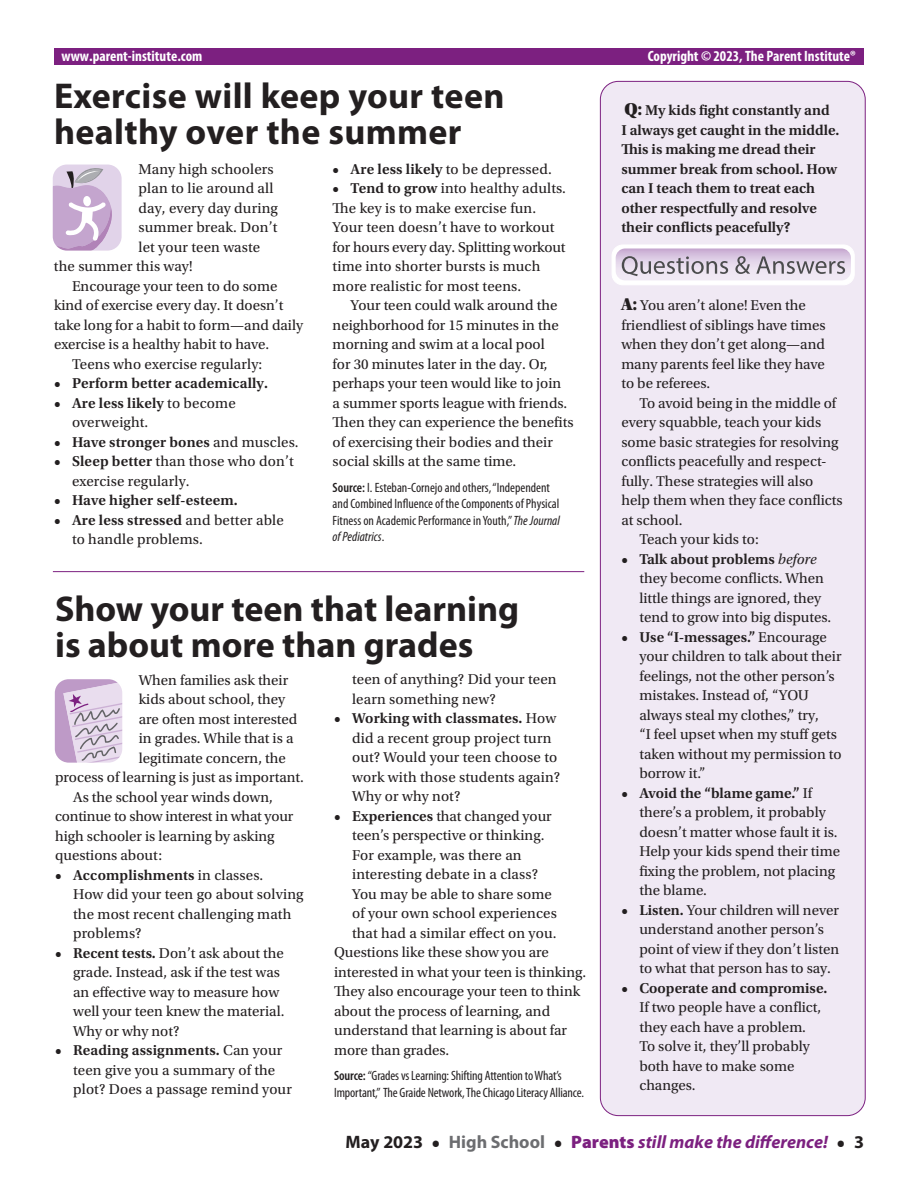
<style>
.page{position:relative;width:918px;height:1188px;background:#fff}
.page>*{position:absolute;margin:0;border:0;box-sizing:border-box;transform-origin:0 0}
.t1{font:700 36px/36px "Myriad Pro";color:#231f20}
.t2{font:italic 700 18px "Myriad Pro";color:#7c2080}
.t3{font:700 18px "Myriad Pro";color:#231f20}
.t4{font:15px/19.5px "Utopia Std";color:#231f20}
.t5{font:600 15px/19.5px "Utopia Std";color:#231f20}
.t6{font:700 condensed 15px "Myriad Pro";color:#fff}
.t7{font:condensed 13.5px/16.5px "Myriad Pro";letter-spacing:-.005em;color:#231f20}
.s1{font-family:"Utopia Std Black Headline";font-weight:400;font-size:18px}
.s2{font-weight:400}
.s3{font-weight:600}
.s4{font-style:italic}
.s5{font-family:"Utopia Std Black Headline";font-size:18px}
.s6{font-family:"Utopia Std";font-style:normal;color:#231f20}
.s7{font-style:normal;color:#6c6d70}
.s8{font-weight:900;font-style:normal}
.s9{font-style:normal;color:#231f20}
</style>
<div class="page">
<div style="left:600px;top:81px;width:265px;height:1035px;background:#f0e9f4;border-radius:18px"></div>
<div style="left:54px;top:49px;width:810px;height:16px;background:#7c2080"></div>
<hr style="left:53px;top:571px;width:531px;height:1px;background:#7c2080">
<div style="left:612px;top:245px;width:242px;height:40px;background:#fff;border-radius:11px"></div>
<div style="left:612px;top:245px;width:243px;height:40px;border:1px solid #fff;border-radius:11px"></div>
<svg style="left:616px;top:248px;width:235px;height:32px;background:#ccbfd1"></svg>
<svg style="left:54px;top:679px;width:69px;height:84px;background:#d2bfd8"></svg>
<svg style="left:52px;top:164px;width:70px;height:87px;background:#d2bed9"></svg>
<p class="t6" style="left:62px;top:46px;width:142px">www.parent-institute.com</p>
<p class="t6" style="left:648px;top:46px;width:210px">Copyright © 2023, The Parent Institute®</p>
<p class="t5" style="left:621px;top:101px;width:220px"><span class="s1">Q:</span> My kids fight constantly and<br>I always get caught in the middle.<br>This is making me dread their summer break from school. How can I teach them to treat each other respectfully and resolve their conflicts peacefully?</p>
<h1 class="t1" style="left:54px;top:77px;width:452px">Exercise will keep your teen healthy over the summer</h1>
<p class="t5" style="left:333px;top:160px;width:221px">• Are less likely <span class="s2">to be depressed.</span></p>
<p class="t4" style="left:333px;top:179px;width:235px"><span class="s3">• Tend to grow</span> into healthy adults.<br>The key is to make exercise fun.<br>Your teen doesn’t have to workout for hours every day. Splitting workout time into shorter bursts is much more realistic for most teens.</p>
<p class="t4" style="left:333px;top:296px;width:242px;text-indent:18px">Your teen could walk around the neighborhood for 15 minutes in the morning and swim at a local pool<br>for 30 minutes later in the day. Or, perhaps your teen would like to join<br>a summer sports league with friends.<br>Then they can experience the benefits of exercising their bodies and their social skills at the same time.</p>
<p class="t7" style="left:333px;top:479px;width:229px"><span class="s3">Source:</span> I. Esteban-Cornejo and others, “Independent and Combined Influence of the Components of Physical Fitness on Academic Performance in Youth,” <span class="s4">The Journal of Pediatrics</span>.</p>
<p class="t4" style="left:139px;top:159px;width:137px">Many high schoolers</p>
<p class="t4" style="left:139px;top:179px;width:136px">plan to lie around all</p>
<p class="t4" style="left:139px;top:198px;width:141px">day, every day during</p>
<p class="t4" style="left:139px;top:218px;width:140px">summer break. Don’t</p>
<p class="t4" style="left:139px;top:237px;width:123px">let your teen waste</p>
<p class="t4" style="left:54px;top:257px;width:140px">the summer this way!</p>
<p class="t4" style="left:72px;top:276px;width:207px">Encourage your teen to do some</p>
<p class="t4" style="left:54px;top:296px;width:231px">kind of exercise every day. It doesn’t</p>
<p class="t4" style="left:54px;top:315px;width:251px">take long for a habit to form—and daily</p>
<p class="t4" style="left:54px;top:335px;width:217px">exercise is a healthy habit to have.</p>
<p class="t4" style="left:72px;top:354px;width:192px">Teens who exercise regularly:</p>
<p class="t5" style="left:54px;top:374px;width:216px">• Perform better academically.</p>
<p class="t4" style="left:72px;top:393px;width:165px;text-indent:-18px"><span class="s3">• Are less likely</span> to become overweight.</p>
<p class="t5" style="left:54px;top:432px;width:246px">• Have stronger bones <span class="s2">and muscles.</span></p>
<p class="t4" style="left:72px;top:452px;width:223px;text-indent:-18px"><span class="s3">• Sleep better</span> than those who don’t exercise regularly.</p>
<p class="t5" style="left:54px;top:491px;width:185px">• Have higher self-esteem.</p>
<p class="t4" style="left:72px;top:510px;width:213px;text-indent:-18px"><span class="s3">• Are less stressed</span> and better able to handle problems.</p>
<p class="t4" style="left:621px;top:296px;width:206px"><span class="s5">A:</span> You aren’t alone! Even the friendliest of siblings have times when they don’t get along—and many parents feel like they have to be referees.</p>
<p class="t4" style="left:639px;top:394px;width:198px">To avoid being in the middle of</p>
<p class="t4" style="left:621px;top:413px;width:201px">every squabble, teach your kids</p>
<p class="t4" style="left:621px;top:433px;width:219px">some basic strategies for resolving</p>
<p class="t4" style="left:621px;top:452px;width:207px">conflicts peacefully and respect-</p>
<p class="t4" style="left:621px;top:472px;width:193px">fully. These strategies will also</p>
<p class="t4" style="left:621px;top:491px;width:223px">help them when they face conflicts</p>
<p class="t4" style="left:621px;top:511px;width:63px">at school.</p>
<p class="t4" style="left:639px;top:530px;width:121px">Teach your kids to:</p>
<p class="t4" style="left:639px;top:550px;width:193px;text-indent:-18px"><span class="s3">• Talk about problems</span> <span class="s4">before </span>they become conflicts. When little things are ignored, they tend to grow into big disputes.</p>
<p class="t4" style="left:639px;top:628px;width:204px;text-indent:-18px"><span class="s3">• Use “I-messages.”</span> Encourage your children to talk about their feelings, not the other person’s mistakes. Instead of, “YOU always steal my clothes,” try,<br>“I feel upset when my stuff gets taken without my permission to borrow it.”</p>
<p class="t4" style="left:639px;top:784px;width:202px;text-indent:-18px"><span class="s3">• Avoid the “blame game.”</span> If there’s a problem, it probably doesn’t matter whose fault it is.<br>Help your kids spend their time fixing the problem, not placing the blame.</p>
<p class="t4" style="left:639px;top:901px;width:201px;text-indent:-18px"><span class="s3">• Listen.</span> Your children will never understand another person’s point of view if they don’t listen to what that person has to say.</p>
<p class="t5" style="left:621px;top:979px;width:207px">• Cooperate and compromise.</p>
<p class="t4" style="left:639px;top:998px;width:183px">If two people have a conflict, they each have a problem.<br>To solve it, they’ll probably both have to make some changes.</p>
<h1 class="t1" style="left:55px;top:589px;width:466px">Show your teen that learning is about more than grades</h1>
<p class="t4" style="left:352px;top:670px;width:206px">teen of anything? Did your teen learn something new?</p>
<p class="t4" style="left:352px;top:709px;width:210px;text-indent:-18px"><span class="s3">• Working with classmates.</span> How did a recent group project turn out? Would your teen choose to work with those students again?<br>Why or why not?</p>
<p class="t4" style="left:334px;top:806px;width:219px"><span class="s3">• Experiences</span> that changed your</p>
<p class="t4" style="left:352px;top:826px;width:194px">teen’s perspective or thinking.</p>
<p class="t4" style="left:352px;top:845px;width:171px">For example, was there an</p>
<p class="t4" style="left:352px;top:865px;width:188px">interesting debate in a class?</p>
<p class="t4" style="left:352px;top:884px;width:201px">You may be able to share some</p>
<p class="t4" style="left:352px;top:904px;width:206px">of your own school experiences</p>
<p class="t4" style="left:352px;top:923px;width:206px">that had a similar effect on you.</p>
<p class="t4" style="left:334px;top:943px;width:216px">Questions like these show you are</p>
<p class="t4" style="left:334px;top:962px;width:253px">interested in what your teen is thinking.</p>
<p class="t4" style="left:334px;top:982px;width:248px">They also encourage your teen to think</p>
<p class="t4" style="left:334px;top:1001px;width:218px">about the process of learning, and</p>
<p class="t4" style="left:334px;top:1021px;width:234px">understand that learning is about far</p>
<p class="t4" style="left:334px;top:1040px;width:117px">more than grades.</p>
<p class="t7" style="left:334px;top:1067px;width:251px"><span class="s3">Source:</span> “Grades vs Learning: Shifting Attention to What’s<br>Important,” The Graide Network, The Chicago Literacy Alliance.</p>
<p class="t3" style="left:346px;top:1130px;width:79px">May 2023</p>
<p class="t4" style="left:139px;top:671px;width:151px">When families ask their</p>
<p class="t4" style="left:139px;top:690px;width:148px">kids about school, they</p>
<p class="t4" style="left:139px;top:710px;width:160px">are often most interested</p>
<p class="t4" style="left:139px;top:729px;width:156px">in grades. While that is a</p>
<p class="t4" style="left:139px;top:749px;width:149px">legitimate concern, the</p>
<p class="t4" style="left:55px;top:768px;width:250px">process of learning is just as important.</p>
<p class="t4" style="left:73px;top:788px;width:201px">As the school year winds down,</p>
<p class="t4" style="left:55px;top:807px;width:240px">continue to show interest in what your</p>
<p class="t4" style="left:55px;top:827px;width:221px">high schooler is learning by asking</p>
<p class="t4" style="left:55px;top:846px;width:109px">questions about:</p>
<p class="t4" style="left:73px;top:866px;width:232px;text-indent:-18px"><span class="s3">• Accomplishments</span> in classes.<br>How did your teen go about solving the most recent challenging math problems?</p>
<p class="t4" style="left:73px;top:944px;width:213px;text-indent:-18px"><span class="s3">• Recent tests.</span> Don’t ask about the grade. Instead, ask if the test was an effective way to measure how well your teen knew the material.<br>Why or why not?</p>
<p class="t4" style="left:73px;top:1041px;width:220px;text-indent:-18px"><span class="s3">• Reading assignments.</span> Can your teen give you a summary of the plot? Does a passage remind your</p>
<p class="t2" style="left:432px;top:1130px;width:434px"><span class="s6">•</span> <span class="s7">High School</span> <span class="s6">•</span> <span class="s8">Parents</span> still make the difference! <span class="s6">•</span> <span class="s9">3</span></p>
</div>
